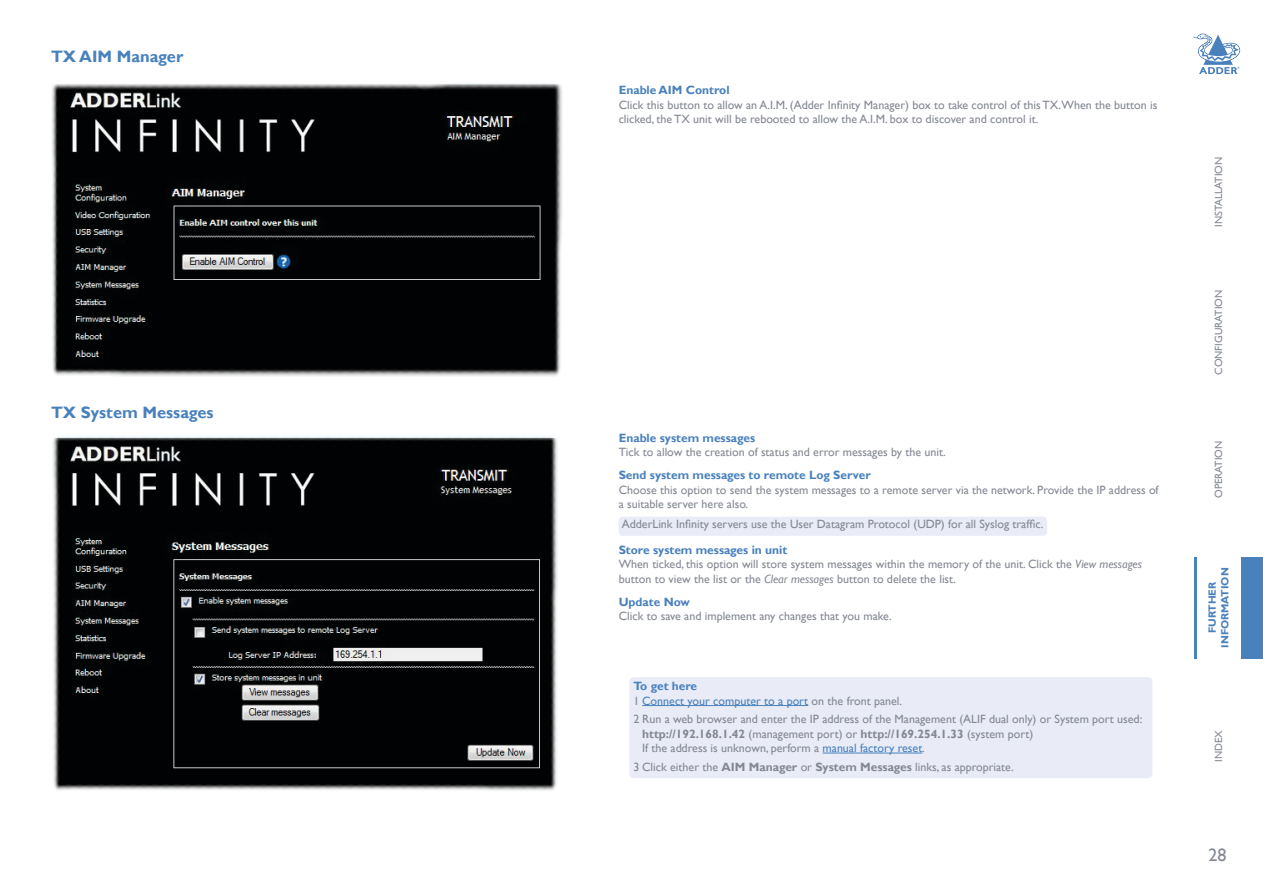
<style>
.page{position:relative;width:1263px;height:893px;background:#fff}
.page>*{position:absolute;margin:0;border:0;box-sizing:border-box;transform-origin:0 0}
.t1{font:18px "Gill Sans";color:#848893}
.Head_3__no_toc{font:700 16.5px "Gill Sans";color:#4981bd}
.Diagram_body_-_large{font:12px/14.4px "Gill Sans";color:#848893}
.Diagram_bullet_-_lar{font:12px/14.4px "Gill Sans";color:#848893}
.Diagram_head_-_large{font:700 12px "Gill Sans";color:#4981bd}
.Diagram_bullet_-_lar-2{font:12px "Gill Sans";color:#4981bd}
.t2{font:10.5px "Gill Sans";color:#848893}
.t3{font:700 10.5px/12.6px "Gill Sans";color:#4981bd;text-align:center}
.s1{font-style:italic}
.s2{color:#848893}
.s3{font-weight:700}
.s4{color:#4981bd}
</style>
<div class="page">
<svg style="left:1192px;top:34px;width:48px;height:40px"></svg>
<div style="left:1241px;top:557px;width:22px;height:102px;background:#4981bd"></div>
<hr style="left:1194px;top:557px;width:2px;height:102px;background:#4981bd">
<img style="left:52px;top:83px;width:510px;height:293px">
<img style="left:53px;top:436px;width:505px;height:355px">
<div style="left:629px;top:677px;width:523px;height:101px;background:#e9ecf7;border-radius:4px"></div>
<hr style="left:642px;top:705px;width:166px;height:1px;background:#4981bd">
<hr style="left:823px;top:753px;width:99px;height:1px;background:#4981bd">
<div style="left:619px;top:517px;width:428px;height:19px;background:#e9ecf7;border-radius:4px"></div>
<p class="Head_3__no_toc" style="left:51px;top:47px;width:134px">TX AIM Manager</p>
<p class="Head_3__no_toc" style="left:51px;top:402px;width:164px">TX System Messages</p>
<p class="Diagram_head_-_large" style="left:619px;top:83px;width:112px">Enable AIM Control</p>
<p class="Diagram_body_-_large" style="left:619px;top:98px;width:540px">Click this button to allow an A.I.M. (Adder Infinity Manager) box to take control of this TX.When the button is clicked, the TX unit will be rebooted to allow the A.I.M. box to discover and control it.</p>
<p class="Diagram_head_-_large" style="left:619px;top:431px;width:138px">Enable system messages</p>
<p class="Diagram_body_-_large" style="left:619px;top:445px;width:329px">Tick to allow the creation of status and error messages by the unit.</p>
<p class="Diagram_head_-_large" style="left:619px;top:468px;width:254px">Send system messages to remote Log Server</p>
<p class="Diagram_body_-_large" style="left:619px;top:483px;width:541px">Choose this option to send the system messages to a remote server via the network. Provide the IP address of a suitable server here also.</p>
<p class="Diagram_body_-_large" style="left:622px;top:517px;width:423px">AdderLink Infinity servers use the User Datagram Protocol (UDP) for all Syslog traffic.</p>
<p class="Diagram_head_-_large" style="left:619px;top:543px;width:170px">Store system messages in unit</p>
<p class="Diagram_body_-_large" style="left:619px;top:557px;width:525px">When ticked, this option will store system messages within the memory of the unit. Click the <span class="s1">View messages </span>button to view the list or the <span class="s1">Clear messages</span> button to delete the list.</p>
<p class="Diagram_head_-_large" style="left:619px;top:594px;width:73px">Update Now</p>
<p class="Diagram_body_-_large" style="left:619px;top:609px;width:275px">Click to save and implement any changes that you make.</p>
<p class="Diagram_head_-_large" style="left:634px;top:679px;width:65px">To get here</p>
<p class="Diagram_bullet_-_lar-2" style="left:634px;top:694px;width:270px"><span class="s2">1</span> Connect your computer to a port <span class="s2">on the front panel.</span></p>
<p class="Diagram_bullet_-_lar" style="left:642px;top:712px;width:502px;text-indent:-9px">2 Run a web browser and enter the IP address of the Management (ALIF dual only) or System port used: <span class="s3">http://192.168.1.42</span> (management port) or <span class="s3">http://169.254.1.33</span> (system port)<br>If the address is unknown, perform a <span class="s4">manual factory reset</span>.</p>
<p class="Diagram_bullet_-_lar" style="left:634px;top:760px;width:382px">3 Click either the <span class="s3">AIM Manager</span> or <span class="s3">System Messages</span> links, as appropriate.</p>
<p class="t2" style="left:1212px;top:227px;width:71px;rotate:-90deg">INSTALLATION</p>
<p class="t2" style="left:1212px;top:375px;width:87px;rotate:-90deg">CONFIGURATION</p>
<p class="t2" style="left:1212px;top:498px;width:59px;rotate:-90deg">OPERATION</p>
<p class="t3" style="left:1206px;top:648px;width:82px;rotate:-90deg">FURTHER<br>INFORMATION</p>
<p class="t2" style="left:1212px;top:762px;width:33px;rotate:-90deg">INDEX</p>
<h1 class="t1" style="left:1208px;top:844px;width:19px">28</h1>
</div>
